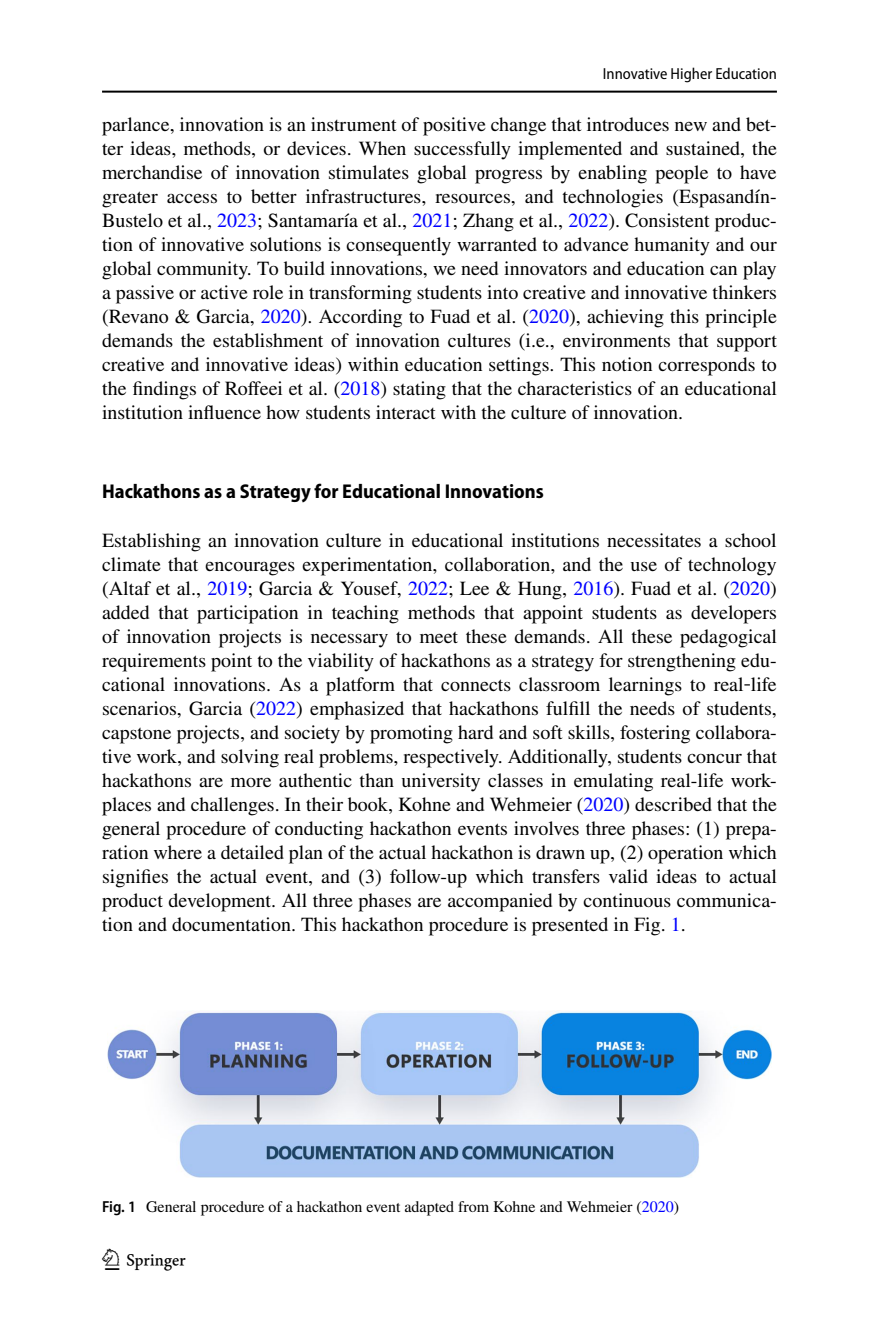
<style>
.page{position:relative;width:879px;height:1333px;background:#fff}
.page>*{position:absolute;margin:0;border:0;box-sizing:border-box;transform-origin:0 0}
.t1{font:30px "Springnew Regular 4";color:#000}
.t2{font:20px/24px "STIX";color:#000;text-align:justify}
.t3{font:700 semi-condensed 20px "Myriad Pro";color:#000}
.t4{font:16px "STIX";color:#000}
.t5{font:semi-condensed 16px "Myriad Pro";color:#000}
.s1{color:#00f}
.s2{font-family:"Code 2000"}
.s3{font-family:"Myriad Pro";font-weight:600;font-stretch:semi-condensed}
</style>
<div class="page">
<hr style="left:102px;top:91px;width:675px;height:2px;background:#000">
<img style="left:108px;top:1010px;width:663px;height:167px">
<p class="t5" style="left:603px;top:65px;width:176px">Innovative Higher Education</p>
<p class="t2" style="left:102px;top:114px;width:676px">parlance, innovation is an instrument of positive change that introduces new and bet&shy;ter ideas, methods, or devices. When successfully implemented and sustained, the merchandise of innovation stimulates global progress by enabling people to have greater access to better infrastructures, resources, and technologies (Espasandín-Bustelo et al., <span class="s1">2023</span>; Santamaría et al., <span class="s1">2021</span>; Zhang et al., <span class="s1">2022</span>). Consistent produc&shy;tion of innovative solutions is consequently warranted to advance humanity and our global community. To build innovations, we need innovators and education can play a passive or active role in transforming students into creative and innovative thinkers (Revano &amp; Garcia, <span class="s1">2020</span>). According to Fuad et al. (<span class="s1">2020</span>), achieving this principle demands the establishment of innovation cultures (i.e., environments that support creative and innovative ideas) within education settings. This notion corresponds to the findings of Roffeei et al. (<span class="s1">2018</span>) stating that the characteristics of an educational institution influence how students interact with the culture of innovation.</p>
<p class="t3" style="left:102px;top:480px;width:443px">Hackathons as a Strategy for Educational Innovations</p>
<p class="t2" style="left:102px;top:529px;width:676px">Establishing an innovation culture in educational institutions necessitates a school climate that encourages experimentation, collaboration, and the use of technology (Altaf et al., <span class="s1">2019</span>; Garcia &amp; Yousef, <span class="s1">2022</span>; Lee &amp; Hung, <span class="s1">2016</span>). Fuad et al. (<span class="s1">2020</span>) added that participation in teaching methods that appoint students as developers of innovation projects is necessary to meet these demands. All these pedagogical requirements point to the viability of hackathons as a strategy for strengthening edu&shy;cational innovations. As a platform that connects classroom learnings to real<span class="s2">‐</span>life scenarios, Garcia (<span class="s1">2022</span>) emphasized that hackathons fulfill the needs of students, capstone projects, and society by promoting hard and soft skills, fostering collabora&shy;tive work, and solving real problems, respectively. Additionally, students concur that hackathons are more authentic than university classes in emulating real-life work&shy;places and challenges. In their book, Kohne and Wehmeier (<span class="s1">2020</span>) described that the general procedure of conducting hackathon events involves three phases: (1) prepa&shy;ration where a detailed plan of the actual hackathon is drawn up, (2) operation which signifies the actual event, and (3) follow-up which transfers valid ideas to actual product development. All three phases are accompanied by continuous communica&shy;tion and documentation. This hackathon procedure is presented in Fig. <span class="s1">1</span>.</p>
<p class="t4" style="left:102px;top:1195px;width:578px"><span class="s3">Fig. 1</span> General procedure of a hackathon event adapted from Kohne and Wehmeier (<span class="s1">2020</span>)</p>
<h1 class="t1" style="left:105px;top:1248px;width:83px">1 3</h1>
</div>
